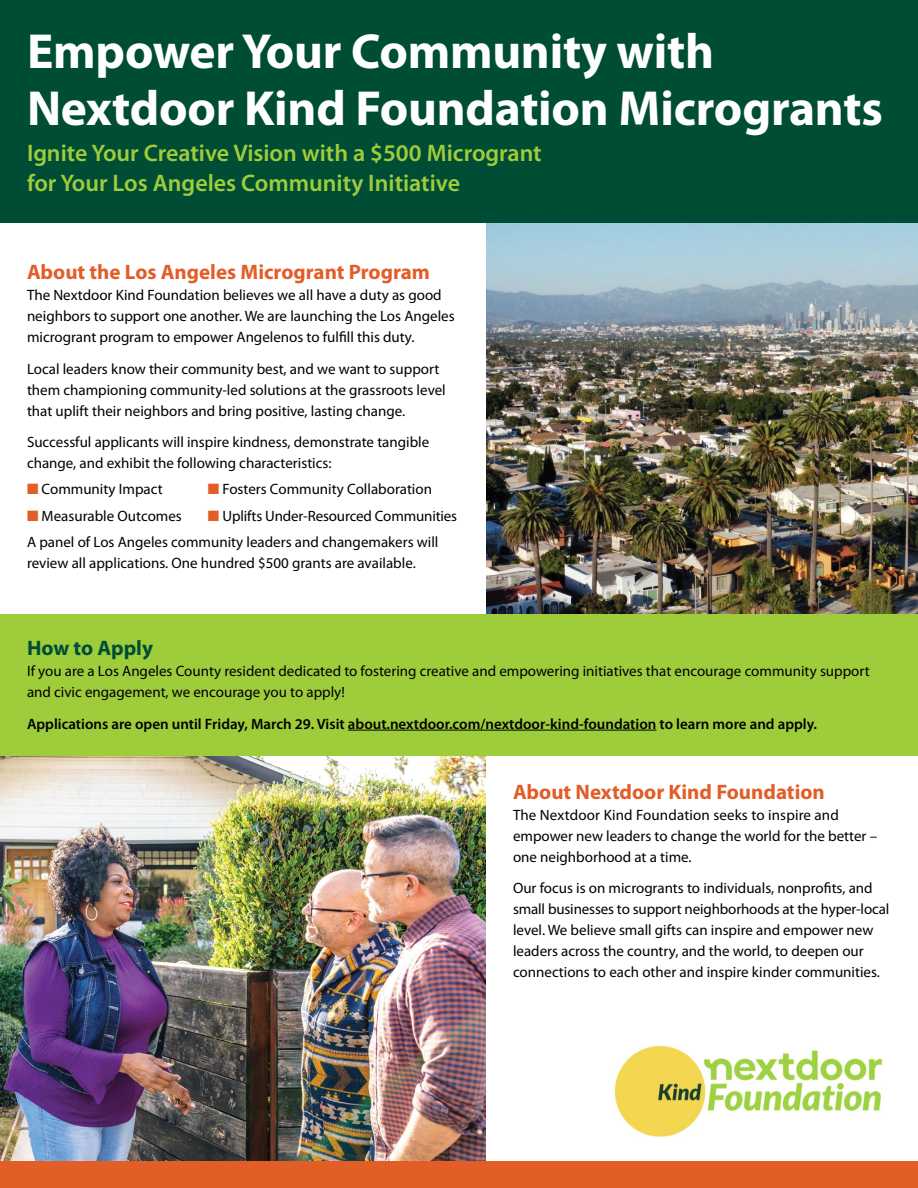
<style>
.page{position:relative;width:918px;height:1188px;background:#fff}
.page>*{position:absolute;margin:0;border:0;box-sizing:border-box;transform-origin:0 0}
.t1{font:700 49.5px/57px "Myriad Pro";letter-spacing:-.005em;color:#fff}
.t2{font:600 24px/30px "Myriad Pro";color:#9fcc3b}
.t3{font:700 21px "Myriad Pro";color:#e35d26}
.t4{font:700 21px "Myriad Pro";letter-spacing:-.005em;color:#004d36}
.t5{font:15px/21px "Myriad Pro";color:#000}
.t6{font:600 15px "Myriad Pro";color:#000}
.s1{color:#e35d26}
</style>
<div class="page">
<img style="left:614px;top:1045px;width:269px;height:93px">
<img style="left:486px;top:223px;width:432px;height:391px">
<img style="left:0;top:756px;width:486px;height:405px">
<div style="left:0;top:0;width:918px;height:223px;background:#004d36"></div>
<div style="left:0;top:614px;width:918px;height:142px;background:#9fcc3b"></div>
<div style="left:0;top:1161px;width:918px;height:27px;background:#e35d26"></div>
<hr style="left:348px;top:730px;width:308px;height:1px;background:#000">
<h1 class="t1" style="left:27px;top:21px;width:857px">Empower Your Community with<br>Nextdoor Kind Foundation Microgrants</h1>
<h2 class="t2" style="left:27px;top:138px;width:516px">Ignite Your Creative Vision with a $500 Microgrant for Your Los Angeles Community Initiative</h2>
<h3 class="t3" style="left:27px;top:258px;width:405px">About the Los Angeles Microgrant Program</h3>
<p class="t5" style="left:27px;top:284px;width:429px">The Nextdoor Kind Foundation believes we all have a duty as good neighbors to support one another. We are launching the Los Angeles microgrant program to empower Angelenos to fulfill this duty.</p>
<p class="t5" style="left:27px;top:358px;width:420px">Local leaders know their community best, and we want to support them championing community-led solutions at the grassroots level that uplift their neighbors and bring positive, lasting change.</p>
<p class="t5" style="left:27px;top:431px;width:404px">Successful applicants will inspire kindness, demonstrate tangible change, and exhibit the following characteristics:</p>
<p class="t5" style="left:27px;top:478px;width:137px"><span class="s1">■</span> Community Impact</p>
<p class="t5" style="left:208px;top:478px;width:226px"><span class="s1">■</span> Fosters Community Collaboration</p>
<p class="t5" style="left:27px;top:505px;width:156px"><span class="s1">■</span> Measurable Outcomes</p>
<p class="t5" style="left:27px;top:502px;width:432px;line-height:26.2px;text-indent:181px"><span class="s1">■</span> Uplifts Under-Resourced Communities<br>A panel of Los Angeles community leaders and changemakers will</p>
<p class="t5" style="left:27px;top:552px;width:390px">review all applications. One hundred $500 grants are available.</p>
<h3 class="t4" style="left:27px;top:634px;width:127px">How to Apply</h3>
<p class="t5" style="left:27px;top:660px;width:844px">If you are a Los Angeles County resident dedicated to fostering creative and empowering initiatives that encourage community support and civic engagement, we encourage you to apply!</p>
<p class="t6" style="left:27px;top:714px;width:792px">Applications are open until Friday, March 29. Visit about.nextdoor.com/nextdoor-kind-foundation to learn more and apply.</p>
<h3 class="t3" style="left:513px;top:778px;width:313px">About Nextdoor Kind Foundation</h3>
<p class="t5" style="left:513px;top:804px;width:366px">The Nextdoor Kind Foundation seeks to inspire and empower new leaders to change the world for the better – one neighborhood at a time.</p>
<p class="t5" style="left:513px;top:877px;width:378px">Our focus is on microgrants to individuals, nonprofits, and small businesses to support neighborhoods at the hyper-local level. We believe small gifts can inspire and empower new leaders across the country, and the world, to deepen our connections to each other and inspire kinder communities.</p>
</div>
